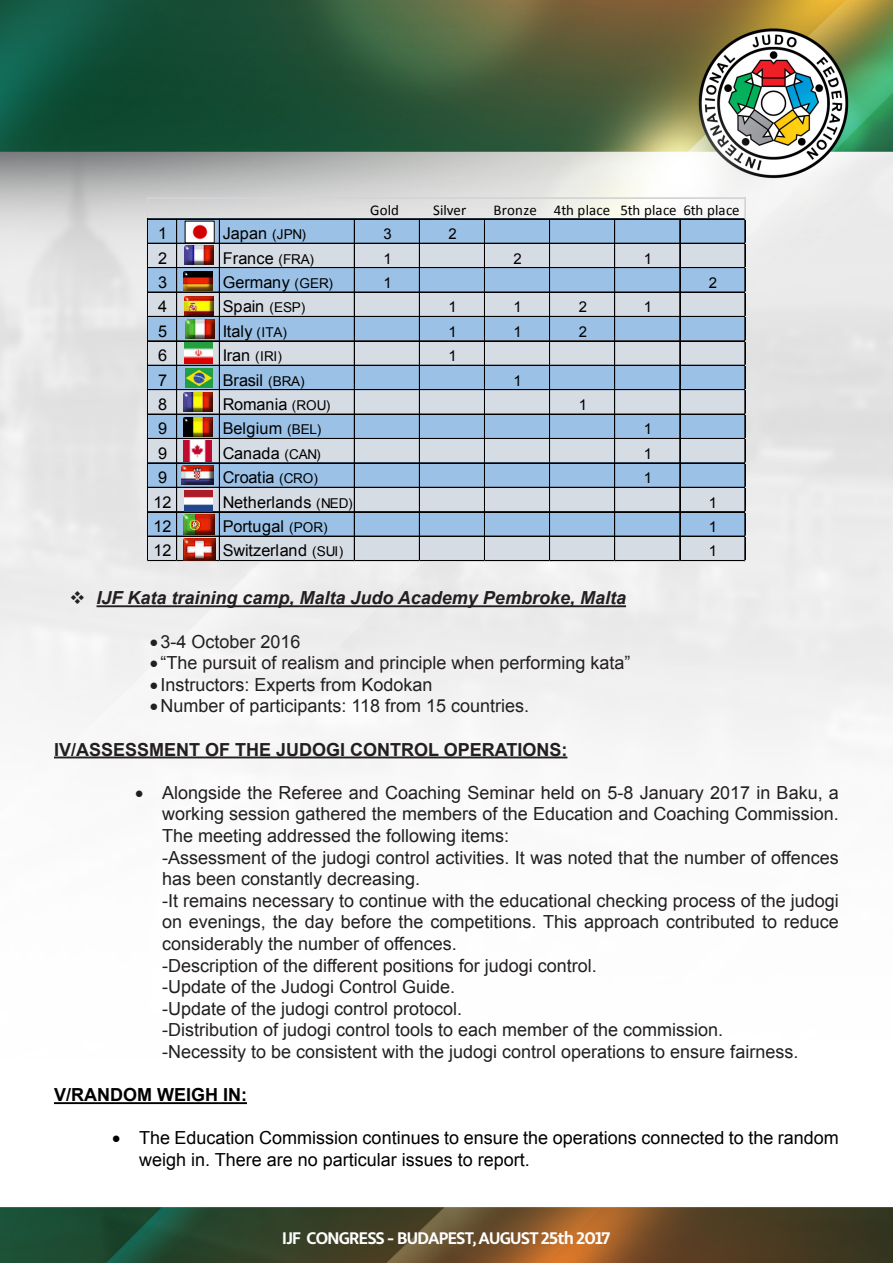
<style>
.page{position:relative;width:893px;height:1263px;background:#fff}
.page>*{position:absolute;margin:0;border:0;box-sizing:border-box;transform-origin:0 0}
.List_Paragraph{font:18px/21.6px "Arial";color:#231f20;text-align:justify}
.t1{font:18px/21.6px "Arial";color:#000}
.t2{font:italic 700 18px "Arial";color:#231f20}
.List_Paragraph-2{font:700 18px "Arial";color:#231f20}
.t3{font:700 18px "Libertad";letter-spacing:-.04em;color:#fff}
.t4{font:700 18px "Arial";color:#000}
.t5{font:16.2px "Arial";color:#000}
.t6{font:14.85px "Calibri";color:#000}
.t7{font:14.85px "Arial";color:#000}
.t8{font:13.5px "Arial";color:#000}
.s1{font-size:13.5px}
.s2{font-size:16.2px}
</style>
<div class="page">
<img style="left:0;top:0;width:893px;height:1263px">
<hr style="left:97px;top:605px;width:529px;height:2px;background:#231f20">
<hr style="left:54px;top:756px;width:513px;height:2px;background:#231f20">
<hr style="left:54px;top:1102px;width:193px;height:2px;background:#000">
<div style="left:148px;top:219px;width:597px;height:25px;background:#9bc2e6"></div>
<div style="left:148px;top:243px;width:597px;height:25px;background:#d6dce4"></div>
<div style="left:148px;top:268px;width:597px;height:25px;background:#9bc2e6"></div>
<div style="left:148px;top:292px;width:597px;height:25px;background:#d6dce4"></div>
<div style="left:148px;top:316px;width:597px;height:25px;background:#9bc2e6"></div>
<div style="left:148px;top:341px;width:597px;height:25px;background:#d6dce4"></div>
<div style="left:148px;top:365px;width:597px;height:25px;background:#9bc2e6"></div>
<div style="left:148px;top:390px;width:597px;height:25px;background:#d6dce4"></div>
<div style="left:148px;top:414px;width:597px;height:25px;background:#9bc2e6"></div>
<div style="left:148px;top:438px;width:597px;height:25px;background:#d6dce4"></div>
<div style="left:148px;top:463px;width:597px;height:25px;background:#9bc2e6"></div>
<div style="left:148px;top:487px;width:597px;height:25px;background:#d6dce4"></div>
<div style="left:148px;top:512px;width:597px;height:25px;background:#9bc2e6"></div>
<div style="left:148px;top:536px;width:597px;height:25px;background:#d6dce4"></div>
<svg style="left:147px;top:199px;width:1px;height:20px"></svg>
<hr style="left:148px;top:218px;width:597px;height:1px;background:#000">
<hr style="left:148px;top:219px;width:597px;height:1px;background:#000">
<hr style="left:148px;top:243px;width:597px;height:1px;background:#000">
<hr style="left:148px;top:267px;width:597px;height:1px;background:#000">
<hr style="left:148px;top:268px;width:597px;height:1px;background:#000">
<hr style="left:148px;top:292px;width:597px;height:1px;background:#000">
<hr style="left:148px;top:316px;width:597px;height:1px;background:#000">
<hr style="left:148px;top:341px;width:597px;height:1px;background:#000">
<hr style="left:148px;top:365px;width:597px;height:1px;background:#000">
<hr style="left:148px;top:389px;width:597px;height:1px;background:#000">
<hr style="left:148px;top:390px;width:597px;height:1px;background:#000">
<hr style="left:148px;top:414px;width:597px;height:1px;background:#000">
<hr style="left:148px;top:438px;width:597px;height:1px;background:#000">
<hr style="left:148px;top:463px;width:597px;height:1px;background:#000">
<hr style="left:148px;top:487px;width:597px;height:1px;background:#000">
<hr style="left:148px;top:511px;width:597px;height:1px;background:#000">
<hr style="left:148px;top:512px;width:597px;height:1px;background:#000">
<hr style="left:148px;top:536px;width:597px;height:1px;background:#000">
<hr style="left:147px;top:219px;width:1px;height:342px;background:#000">
<hr style="left:176px;top:219px;width:1px;height:342px;background:#000">
<hr style="left:177px;top:219px;width:1px;height:342px;background:#000">
<hr style="left:219px;top:219px;width:1px;height:342px;background:#000">
<hr style="left:354px;top:219px;width:1px;height:342px;background:#000">
<hr style="left:419px;top:219px;width:1px;height:342px;background:#000">
<hr style="left:484px;top:219px;width:1px;height:342px;background:#000">
<hr style="left:549px;top:219px;width:1px;height:342px;background:#000">
<hr style="left:550px;top:219px;width:1px;height:342px;background:#000">
<hr style="left:614px;top:219px;width:1px;height:342px;background:#000">
<hr style="left:615px;top:219px;width:1px;height:342px;background:#000">
<hr style="left:679px;top:219px;width:1px;height:342px;background:#000">
<hr style="left:680px;top:219px;width:1px;height:342px;background:#000">
<hr style="left:148px;top:560px;width:597px;height:1px;background:#000">
<hr style="left:745px;top:219px;width:1px;height:342px;background:#000">
<hr style="left:147px;top:198px;width:598px;height:1px;background:#d4d4d4">
<svg style="left:745px;top:198px;width:1px;height:21px"></svg>
<img style="left:182px;top:465px;width:32px;height:19px">
<img style="left:184px;top:514px;width:30px;height:20px">
<img style="left:184px;top:271px;width:29px;height:19px">
<img style="left:185px;top:319px;width:29px;height:19px">
<img style="left:183px;top:393px;width:29px;height:19px">
<img style="left:183px;top:417px;width:29px;height:19px">
<img style="left:184px;top:296px;width:30px;height:19px">
<img style="left:183px;top:538px;width:33px;height:22px">
<img style="left:184px;top:246px;width:30px;height:19px">
<img style="left:186px;top:368px;width:27px;height:20px">
<img style="left:183px;top:441px;width:29px;height:21px">
<img style="left:187px;top:223px;width:26px;height:18px">
<img style="left:184px;top:342px;width:29px;height:21px">
<img style="left:184px;top:490px;width:29px;height:21px">
<svg style="left:86px;top:604px;width:18px;height:1px"></svg>
<p class="t6" style="left:370px;top:200px;width:30px">Gold</p>
<p class="t6" style="left:433px;top:200px;width:35px">Silver</p>
<p class="t6" style="left:494px;top:200px;width:247px">Bronze 4th place 5th place 6th place</p>
<p class="t5" style="left:158px;top:223px;width:11px">1</p>
<p class="t5" style="left:223px;top:223px;width:85px">Japan <span class="s1">(JPN)</span></p>
<p class="t7" style="left:383px;top:224px;width:10px">3</p>
<p class="t7" style="left:448px;top:224px;width:10px">2</p>
<p class="t5" style="left:158px;top:247px;width:11px">2</p>
<p class="t5" style="left:223px;top:247px;width:93px">France <span class="s1">(FRA)</span></p>
<p class="t7" style="left:383px;top:249px;width:10px">1</p>
<p class="t7" style="left:514px;top:249px;width:10px">2</p>
<p class="t7" style="left:644px;top:249px;width:10px">1</p>
<p class="t5" style="left:158px;top:272px;width:11px">3</p>
<p class="t5" style="left:223px;top:272px;width:112px">Germany <span class="s1">(GER)</span></p>
<p class="t7" style="left:383px;top:273px;width:10px">1</p>
<p class="t7" style="left:709px;top:273px;width:10px">2</p>
<p class="t5" style="left:158px;top:296px;width:11px">4</p>
<p class="t5" style="left:223px;top:296px;width:84px">Spain <span class="s1">(ESP)</span></p>
<p class="t7" style="left:448px;top:297px;width:10px">1</p>
<p class="t7" style="left:514px;top:297px;width:10px">1</p>
<p class="t7" style="left:579px;top:297px;width:10px">2</p>
<p class="t7" style="left:644px;top:297px;width:10px">1</p>
<p class="t5" style="left:158px;top:320px;width:11px">5</p>
<p class="t5" style="left:223px;top:320px;width:66px">Italy <span class="s1">(ITA)</span></p>
<p class="t7" style="left:448px;top:322px;width:10px">1</p>
<p class="t7" style="left:514px;top:322px;width:10px">1</p>
<p class="t7" style="left:579px;top:322px;width:10px">2</p>
<p class="t5" style="left:158px;top:345px;width:11px">6</p>
<p class="t8" style="left:223px;top:348px;width:61px"><span class="s2">Iran</span> (IRI)</p>
<p class="t7" style="left:448px;top:346px;width:10px">1</p>
<p class="t5" style="left:158px;top:369px;width:11px">7</p>
<p class="t5" style="left:223px;top:369px;width:83px">Brasil <span class="s1">(BRA)</span></p>
<p class="t7" style="left:514px;top:371px;width:10px">1</p>
<p class="t5" style="left:158px;top:394px;width:11px">8</p>
<p class="t5" style="left:223px;top:394px;width:109px">Romania <span class="s1">(ROU)</span></p>
<p class="t7" style="left:579px;top:395px;width:10px">1</p>
<p class="t5" style="left:158px;top:418px;width:11px">9</p>
<p class="t5" style="left:223px;top:418px;width:100px">Belgium <span class="s1">(BEL)</span></p>
<p class="t7" style="left:644px;top:419px;width:10px">1</p>
<p class="t5" style="left:158px;top:442px;width:11px">9</p>
<p class="t5" style="left:223px;top:442px;width:100px">Canada <span class="s1">(CAN)</span></p>
<p class="t7" style="left:644px;top:444px;width:10px">1</p>
<p class="t5" style="left:158px;top:467px;width:11px">9</p>
<p class="t5" style="left:223px;top:467px;width:97px">Croatia <span class="s1">(CRO)</span></p>
<p class="t7" style="left:644px;top:468px;width:10px">1</p>
<p class="t5" style="left:154px;top:491px;width:19px">12</p>
<p class="t5" style="left:223px;top:491px;width:131px">Netherlands <span class="s1">(NED)</span></p>
<p class="t7" style="left:709px;top:493px;width:10px">1</p>
<p class="t5" style="left:154px;top:516px;width:19px">12</p>
<p class="t5" style="left:223px;top:516px;width:106px">Portugal <span class="s1">(POR)</span></p>
<p class="t7" style="left:709px;top:517px;width:10px">1</p>
<p class="t5" style="left:154px;top:540px;width:19px">12</p>
<p class="t5" style="left:223px;top:540px;width:122px">Switzerland <span class="s1">(SUI)</span></p>
<p class="t7" style="left:709px;top:541px;width:10px">1</p>
<p class="t2" style="left:70px;top:586px;width:558px">❖ IJF Kata training camp, Malta Judo Academy Pembroke, Malta</p>
<p class="List_Paragraph" style="left:150px;top:631px;width:152px">•3-4 October 2016</p>
<p class="List_Paragraph" style="left:150px;top:652px;width:482px">•“The pursuit of realism and principle when performing kata”</p>
<p class="List_Paragraph" style="left:150px;top:674px;width:284px">•Instructors: Experts from Kodokan</p>
<p class="List_Paragraph" style="left:150px;top:695px;width:381px">•Number of participants: 118 from 15 countries.</p>
<p class="List_Paragraph-2" style="left:54px;top:737px;width:515px">IV/ASSESSMENT OF THE JUDOGI CONTROL OPERATIONS:</p>
<p class="List_Paragraph" style="left:162px;top:782px;width:678px;text-indent:-27px">• Alongside the Referee and Coaching Seminar held on 5-8 January 2017 in Baku, a working session gathered the members of the Education and Coaching Commission.<br>The meeting addressed the following items:</p>
<p class="List_Paragraph" style="left:162px;top:847px;width:678px">-Assessment of the judogi control activities. It was noted that the number of offences has been constantly decreasing.</p>
<p class="List_Paragraph" style="left:162px;top:890px;width:678px">-It remains necessary to continue with the educational checking process of the judogi on evenings, the day before the competitions. This approach contributed to reduce considerably the number of offences.</p>
<p class="List_Paragraph" style="left:162px;top:955px;width:436px">-Description of the different positions for judogi control.</p>
<p class="List_Paragraph" style="left:162px;top:976px;width:295px">-Update of the Judogi Control Guide.</p>
<p class="List_Paragraph" style="left:162px;top:998px;width:302px">-Update of the judogi control protocol.</p>
<p class="List_Paragraph" style="left:162px;top:1019px;width:563px">-Distribution of judogi control tools to each member of the commission.</p>
<p class="List_Paragraph" style="left:162px;top:1041px;width:638px">-Necessity to be consistent with the judogi control operations to ensure fairness.</p>
<p class="t4" style="left:54px;top:1083px;width:194px">V/RANDOM WEIGH IN:</p>
<p class="t1" style="left:139px;top:1127px;width:701px;text-indent:-27px">• The Education Commission continues to ensure the operations connected to the random weigh in. There are no particular issues to report.</p>
<p class="t3" style="left:282px;top:1226px;width:330px">IJF CONGRESS - BUDAPEST, AUGUST 25th 2017</p>
</div>
